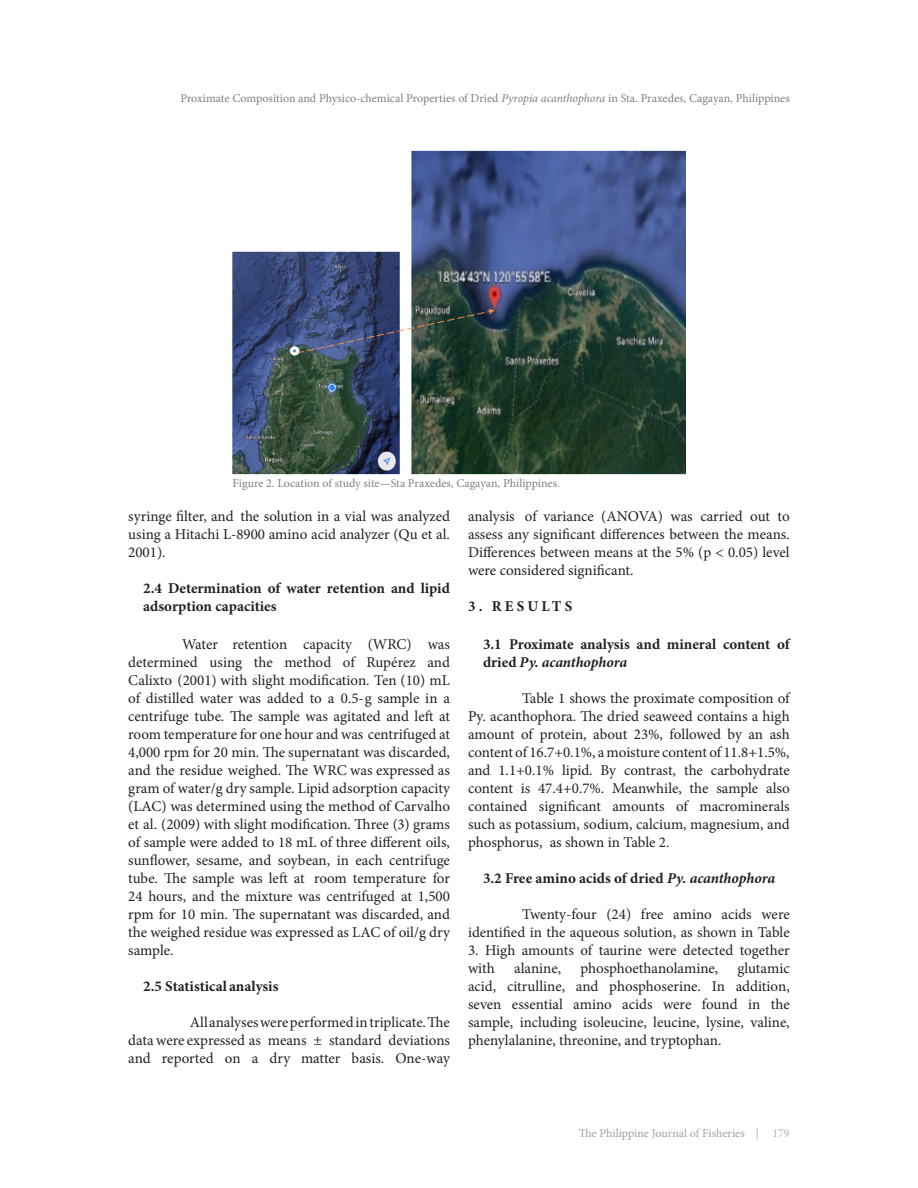
<style>
.page{position:relative;width:918px;height:1188px;background:#fff}
.page>*{position:absolute;margin:0;border:0;box-sizing:border-box;transform-origin:0 0}
.t1{font:15px/18px "Minion Pro";color:#231f20;text-align:justify}
.List_Paragraph{font:700 15px/18px "Minion Pro";color:#231f20}
.heading_1{font:700 15px/18px "Minion Pro";color:#231f20}
.heading_1-2{font:700 15px "Minion Pro";letter-spacing:.21em;color:#231f20}
.t2{font:12px "Minion Pro";color:#7e8083}
.t3{font:12px "Minion Pro";color:#a0a1a5}
.s1{font-style:italic}
.s2{color:#b2b3b7}
</style>
<div class="page">
<img style="left:232px;top:150px;width:454px;height:325px">
<p class="t2" style="left:180px;top:90px;width:611px">Proximate Composition and Physico-chemical Properties of Dried <span class="s1">Pyropia acanthophora</span> in Sta. Praxedes, Cagayan, Philippines</p>
<p class="t2" style="left:232px;top:475px;width:329px">Figure 2. Location of study site—Sta Praxedes, Cagayan, Philippines.</p>
<p class="t1" style="left:468px;top:507px;width:323px">analysis of variance (ANOVA) was carried out to assess any significant differences between the means.<br>Differences between means at the 5% (p &lt; 0.05) level were considered significant.</p>
<p class="heading_1-2" style="left:468px;top:596px;width:106px">3. RESULTS</p>
<p class="List_Paragraph" style="left:483px;top:635px;width:308px">3.1 Proximate analysis and mineral content of dried <span class="s1">Py. acanthophora</span></p>
<p class="t1" style="left:468px;top:689px;width:323px;text-indent:54px">Table 1 shows the proximate composition of Py. acanthophora. The dried seaweed contains a high amount of protein, about 23%, followed by an ash content of 16.7+0.1%, a moisture content of 11.8+1.5%, and 1.1+0.1% lipid. By contrast, the carbohydrate content is 47.4+0.7%. Meanwhile, the sample also contained significant amounts of macrominerals such as potassium, sodium, calcium, magnesium, and phosphorus, as shown in Table 2.</p>
<p class="List_Paragraph" style="left:483px;top:869px;width:294px">3.2 Free amino acids of dried <span class="s1">Py. acanthophora</span></p>
<p class="t1" style="left:468px;top:905px;width:323px;text-align:right">Twenty-four (24) free amino acids were identified in the aqueous solution, as shown in Table</p>
<p class="t1" style="left:468px;top:941px;width:323px">3. High amounts of taurine were detected together with</p>
<p class="t1" style="left:128px;top:507px;width:323px">syringe filter, and the solution in a vial was analyzed using a Hitachi L-8900 amino acid analyzer (Qu et al.<br>2001).</p>
<p class="heading_1" style="left:143px;top:579px;width:308px">2.4 Determination of water retention and lipid adsorption capacities</p>
<p class="t1" style="left:128px;top:635px;width:323px;text-indent:54px">Water retention capacity (WRC) was determined using the method of Rupérez and Calixto (2001) with slight modification. Ten (10) mL of distilled water was added to a 0.5-g sample in a centrifuge tube. The sample was agitated and left at room temperature for one hour and was centrifuged at 4,000 rpm for 20 min. The supernatant was discarded, and the residue weighed. The WRC was expressed as gram of water/g dry sample. Lipid adsorption capacity (LAC) was determined using the method of Carvalho et al. (2009) with slight modification. Three (3) grams of sample were added to 18 mL of three different oils, sunflower, sesame, and soybean, in each centrifuge tube. The sample was left at room temperature for 24 hours, and the mixture was centrifuged at 1,500 rpm for 10 min. The supernatant was discarded, and the weighed residue was expressed as LAC of oil/g dry sample.</p>
<p class="List_Paragraph" style="left:143px;top:977px;width:137px">2.5 Statistical analysis</p>
<p class="t1" style="left:128px;top:1013px;width:323px;text-indent:62px">All analyses were performed in triplicate. The data were expressed as means ± standard deviations and reported on a dry matter basis. One-way</p>
<p class="t1" style="left:468px;top:959px;width:323px;text-indent:269px">glutamic acid, citrulline, and phosphoserine. In addition, seven essential amino acids were found in the sample, including isoleucine, leucine, lysine, valine, phenylalanine, threonine, and tryptophan.</p>
<p class="t1" style="left:514px;top:959px;width:49px">alanine,</p>
<p class="t1" style="left:580px;top:959px;width:139px">phosphoethanolamine,</p>
<p class="t3" style="left:579px;top:1125px;width:212px">The Philippine Journal of Fisheries <span class="s2">| 179</span></p>
</div>
